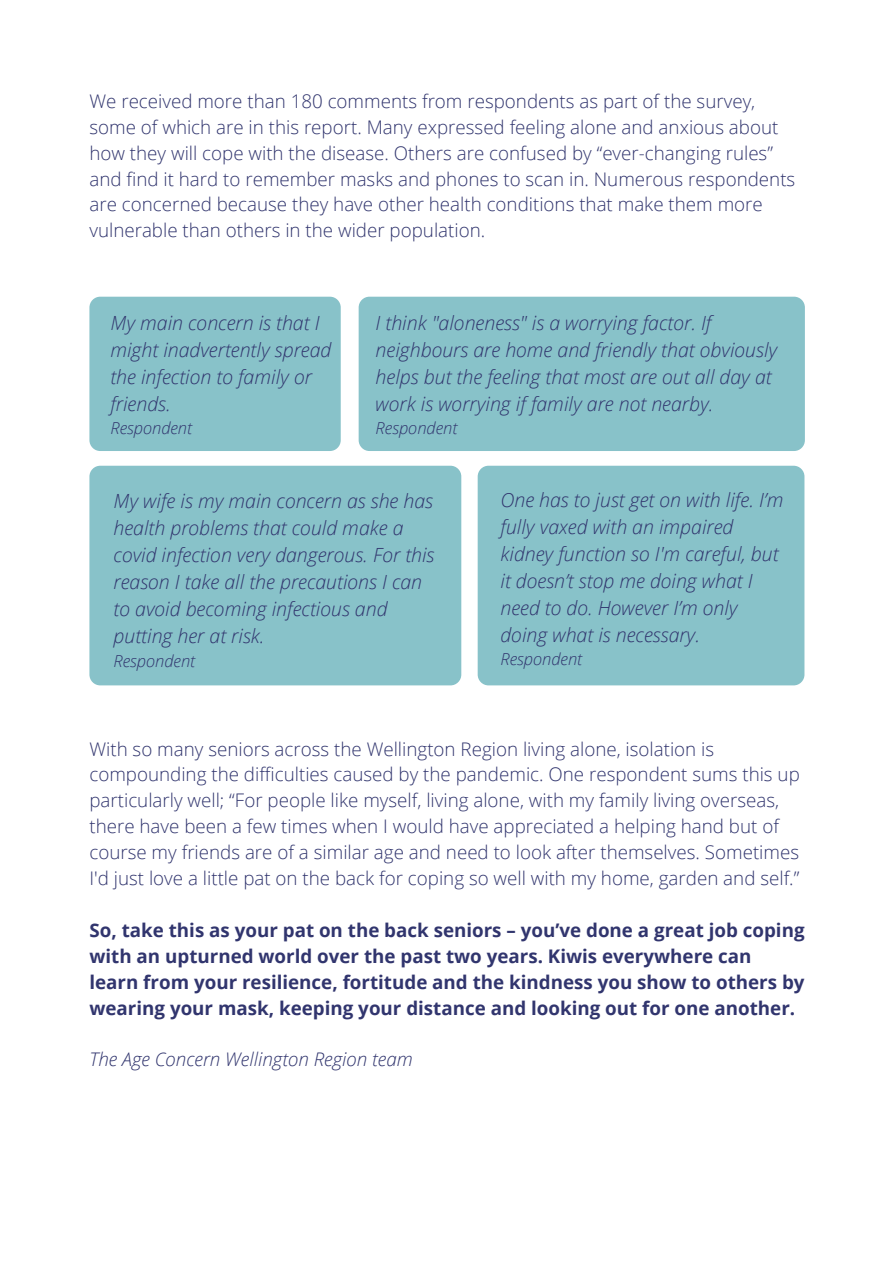
<style>
.page{position:relative;width:894px;height:1264px;background:#fff}
.page>*{position:absolute;margin:0;border:0;box-sizing:border-box;transform-origin:0 0}
.t1{font:italic 300 19.5px/27px "Open Sans";color:#31356e}
.t2{font:300 18.75px/26px "Open Sans";color:#31356e}
.t3{font:700 18.75px/26px "Open Sans";color:#31356e}
.t4{font:italic 300 18.75px "Open Sans";color:#31356e}
.t5{font:italic 300 16.5px "Open Sans";color:#31356e}
</style>
<div class="page">
<div style="left:477px;top:466px;width:327px;height:219px;background:#88c2c9;border-radius:11px"></div>
<div style="left:89px;top:466px;width:372px;height:219px;background:#88c2c9;border-radius:11px"></div>
<div style="left:89px;top:297px;width:251px;height:154px;background:#88c2c9;border-radius:11px"></div>
<div style="left:358px;top:297px;width:446px;height:154px;background:#88c2c9;border-radius:11px"></div>
<p class="t2" style="left:89px;top:88px;width:707px">We received more than 180 comments from respondents as part of the survey, some of which are in this report. Many expressed feeling alone and anxious about how they will cope with the disease. Others are confused by “ever-changing rules” and find it hard to remember masks and phones to scan in. Numerous respondents are concerned because they have other health conditions that make them more vulnerable than others in the wider population.</p>
<p class="t1" style="left:110px;top:308px;width:222px">My main concern is that I might inadvertently spread the infection to family or friends.</p>
<p class="t5" style="left:110px;top:417px;width:83px">Respondent</p>
<p class="t1" style="left:375px;top:308px;width:403px">I think "aloneness" is a worrying factor. If neighbours are home and friendly that obviously helps but the feeling that most are out all day at work is worrying if family are not nearby.</p>
<p class="t5" style="left:375px;top:417px;width:83px">Respondent</p>
<p class="t1" style="left:113px;top:487px;width:322px">My wife is my main concern as she has health problems that could make a covid infection very dangerous. For this reason I take all the precautions I can to avoid becoming infectious and putting her at risk.</p>
<p class="t5" style="left:113px;top:649px;width:83px">Respondent</p>
<p class="t1" style="left:500px;top:485px;width:284px">One has to just get on with life. I’m fully vaxed with an impaired kidney function so I'm careful, but it doesn’t stop me doing what I need to do. However I’m only doing what is necessary.</p>
<p class="t5" style="left:500px;top:648px;width:83px">Respondent</p>
<p class="t2" style="left:89px;top:735px;width:711px">With so many seniors across the Wellington Region living alone, isolation is compounding the difficulties caused by the pandemic. One respondent sums this up particularly well; “For people like myself, living alone, with my family living overseas, there have been a few times when I would have appreciated a helping hand but of course my friends are of a similar age and need to look after themselves. Sometimes I'd just love a little pat on the back for coping so well with my home, garden and self.”</p>
<p class="t3" style="left:89px;top:916px;width:716px">So, take this as your pat on the back seniors – you’ve done a great job coping with an upturned world over the past two years. Kiwis everywhere can learn from your resilience, fortitude and the kindness you show to others by wearing your mask, keeping your distance and looking out for one another.</p>
<p class="t4" style="left:89px;top:1046px;width:325px">The Age Concern Wellington Region team</p>
</div>
